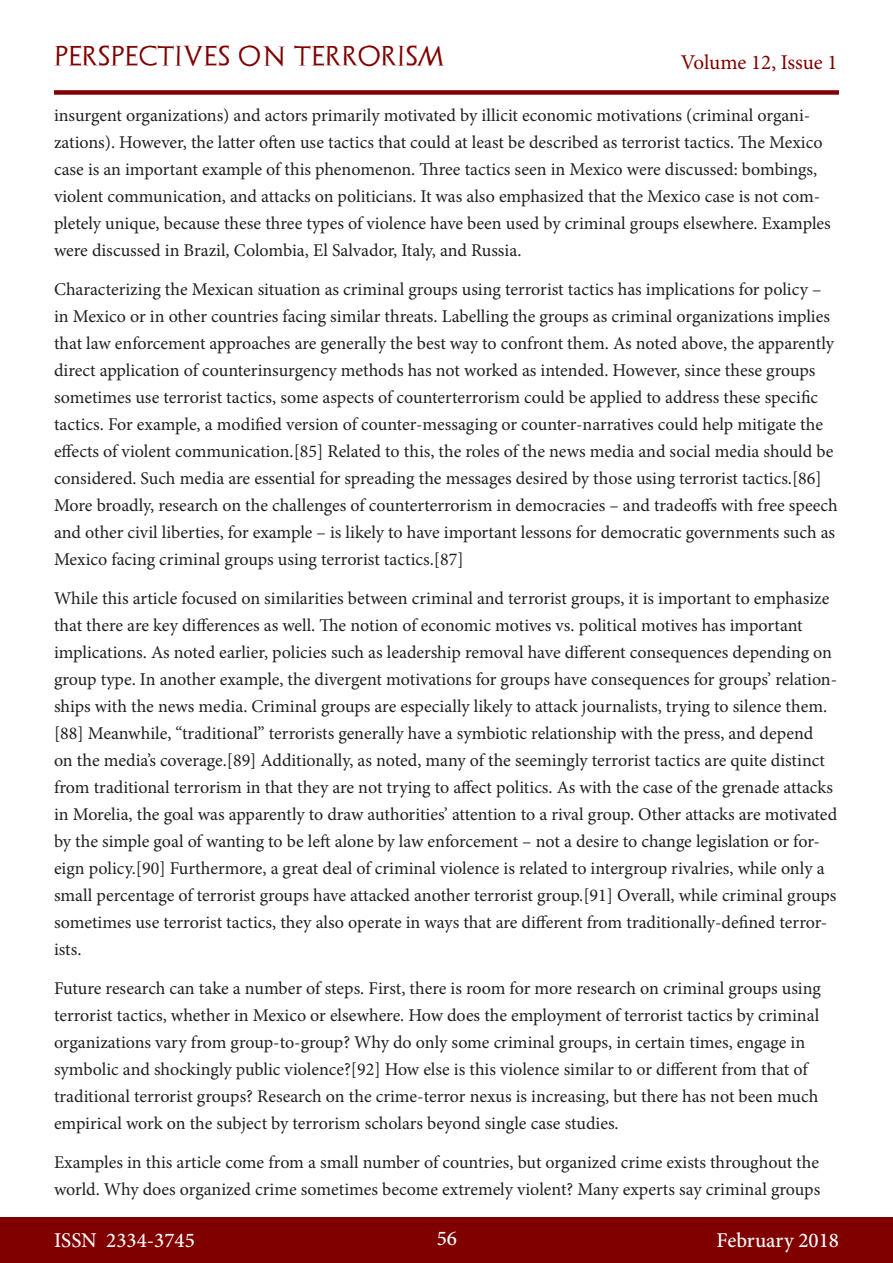
<style>
.page{position:relative;width:893px;height:1263px;background:#fff}
.page>*{position:absolute;margin:0;border:0;box-sizing:border-box;transform-origin:0 0}
.t1{font:500 21px "Minion Pro";color:#fff}
.t2{font:21px "Archeologicaps";letter-spacing:.045em;color:#800000}
.t3{font:21px "Minion Pro";letter-spacing:-.005em;color:#800000}
.t4{font:18px/27px "Minion Pro";color:#231f20}
</style>
<div class="page">
<div style="left:0;top:1217px;width:893px;height:46px;background:#800000"></div>
<div style="left:54px;top:90px;width:785px;height:5px;background:#800000"></div>
<p class="t2" style="left:54px;top:43px;width:392px">PERSPECTIVES ON TERRORISM</p>
<p class="t3" style="left:681px;top:48px;width:158px">Volume 12, Issue 1</p>
<p class="t4" style="left:54px;top:102px;width:778px">insurgent organizations) and actors primarily motivated by illicit economic motivations (criminal organi&shy;zations). However, the latter often use tactics that could at least be described as terrorist tactics. The Mexico case is an important example of this phenomenon. Three tactics seen in Mexico were discussed: bombings, violent communication, and attacks on politicians. It was also emphasized that the Mexico case is not com&shy;pletely unique, because these three types of violence have been used by criminal groups elsewhere. Examples were discussed in Brazil, Colombia, El Salvador, Italy, and Russia.</p>
<p class="t4" style="left:54px;top:276px;width:785px">Characterizing the Mexican situation as criminal groups using terrorist tactics has implications for policy – in Mexico or in other countries facing similar threats. Labelling the groups as criminal organizations implies that law enforcement approaches are generally the best way to confront them. As noted above, the apparently direct application of counterinsurgency methods has not worked as intended. However, since these groups sometimes use terrorist tactics, some aspects of counterterrorism could be applied to address these specific tactics. For example, a modified version of counter-messaging or counter-narratives could help mitigate the effects of violent communication.[85] Related to this, the roles of the news media and social media should be considered. Such media are essential for spreading the messages desired by those using terrorist tactics.[86] More broadly, research on the challenges of counterterrorism in democracies – and tradeoffs with free speech and other civil liberties, for example – is likely to have important lessons for democratic governments such as Mexico facing criminal groups using terrorist tactics.[87]</p>
<p class="t4" style="left:54px;top:585px;width:785px">While this article focused on similarities between criminal and terrorist groups, it is important to emphasize that there are key differences as well. The notion of economic motives vs. political motives has important implications. As noted earlier, policies such as leadership removal have different consequences depending on group type. In another example, the divergent motivations for groups have consequences for groups’ relation&shy;ships with the news media. Criminal groups are especially likely to attack journalists, trying to silence them. [88] Meanwhile, “traditional” terrorists generally have a symbiotic relationship with the press, and depend<br>on the media’s coverage.[89] Additionally, as noted, many of the seemingly terrorist tactics are quite distinct from traditional terrorism in that they are not trying to affect politics. As with the case of the grenade attacks in Morelia, the goal was apparently to draw authorities’ attention to a rival group. Other attacks are motivated by the simple goal of wanting to be left alone by law enforcement – not a desire to change legislation or for&shy;eign policy.[90] Furthermore, a great deal of criminal violence is related to intergroup rivalries, while only a small percentage of terrorist groups have attacked another terrorist group.[91] Overall, while criminal groups sometimes use terrorist tactics, they also operate in ways that are different from traditionally-defined terror&shy;ists.</p>
<p class="t4" style="left:54px;top:975px;width:768px">Future research can take a number of steps. First, there is room for more research on criminal groups using terrorist tactics, whether in Mexico or elsewhere. How does the employment of terrorist tactics by criminal organizations vary from group-to-group? Why do only some criminal groups, in certain times, engage in symbolic and shockingly public violence?[92] How else is this violence similar to or different from that of traditional terrorist groups? Research on the crime-terror nexus is increasing, but there has not been much empirical work on the subject by terrorism scholars beyond single case studies.</p>
<p class="t4" style="left:54px;top:1149px;width:768px">Examples in this article come from a small number of countries, but organized crime exists throughout the world. Why does organized crime sometimes become extremely violent? Many experts say criminal groups</p>
<p class="t1" style="left:54px;top:1226px;width:142px">ISSN 2334-3745</p>
<p class="t1" style="left:437px;top:1224px;width:22px">56</p>
<p class="t1" style="left:717px;top:1226px;width:124px">February 2018</p>
</div>
